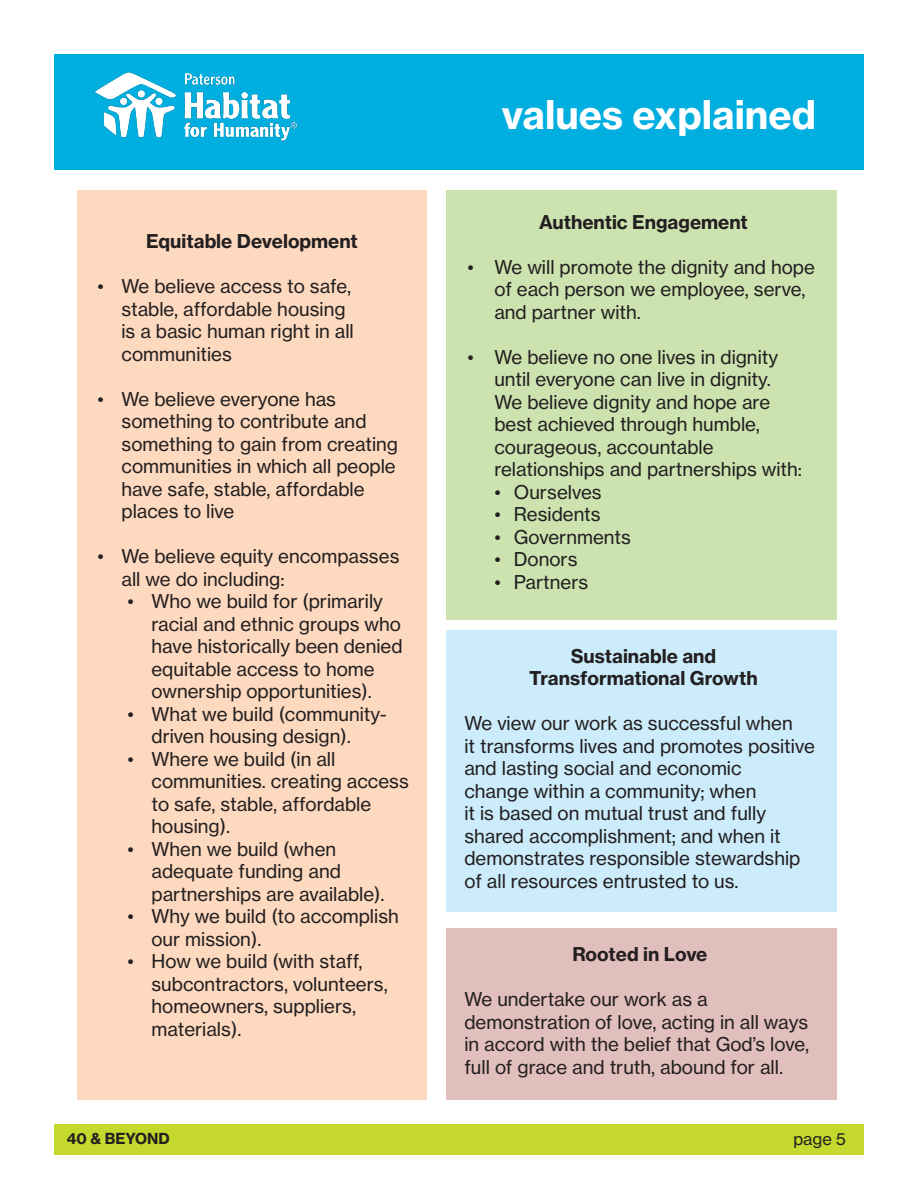
<style>
.page{position:relative;width:918px;height:1188px;background:#fff}
.page>*{position:absolute;margin:0;border:0;box-sizing:border-box;transform-origin:0 0}
.t1{font:39px "N Haas Grotesk TX Pro 75 Bd";color:#fff}
.t2{font:18.75px/22.5px "N Haas Grotesk TX Pro 55 Rg";color:#231f20}
.t3{font:18.75px "N Haas Grotesk TX Pro 75 Bd";color:#231f20}
.t4{font:16.5px "N Haas Grotesk TX Pro 55 Rg";color:#231f20}
.t5{font:15px "N Haas Grotesk TX Pro 75 Bd";color:#231f20}
</style>
<div class="page">
<div style="left:54px;top:54px;width:810px;height:115px;background:#00aedf"></div>
<img style="left:94px;top:72px;width:204px;height:69px">
<div style="left:54px;top:1124px;width:810px;height:31px;background:#c4d82d"></div>
<div style="left:446px;top:630px;width:391px;height:282px;background:#ccecfb"></div>
<div style="left:446px;top:929px;width:391px;height:171px;background:#e1bfbd"></div>
<div style="left:446px;top:190px;width:391px;height:429px;background:#cce3b0"></div>
<div style="left:77px;top:190px;width:350px;height:910px;background:#fdd9bf"></div>
<p class="t3" style="left:146px;top:230px;width:213px">Equitable Development</p>
<p class="t2" style="left:122px;top:275px;width:234px;text-indent:-24px">• We believe access to safe, stable, affordable housing is a basic human right in all communities</p>
<p class="t2" style="left:122px;top:388px;width:278px;text-indent:-24px">• We believe everyone has something to contribute and something to gain from creating communities in which all people have safe, stable, affordable places to live</p>
<p class="t2" style="left:122px;top:545px;width:280px;text-indent:-24px">• We believe equity encompasses all we do including:</p>
<p class="t2" style="left:152px;top:590px;width:253px;text-indent:-24px">• Who we build for (primarily racial and ethnic groups who have historically been denied equitable access to home ownership opportunities).</p>
<p class="t2" style="left:152px;top:703px;width:237px;text-indent:-24px">• What we build (community&shy;driven housing design).</p>
<p class="t2" style="left:152px;top:748px;width:259px;text-indent:-24px">• Where we build (in all communities. creating access to safe, stable, affordable housing).</p>
<p class="t2" style="left:152px;top:838px;width:235px;text-indent:-24px">• When we build (when adequate funding and partnerships are available).</p>
<p class="t2" style="left:152px;top:905px;width:249px;text-indent:-24px">• Why we build (to accomplish our mission).</p>
<p class="t2" style="left:152px;top:950px;width:238px;text-indent:-24px">• How we build (with staff, subcontractors, volunteers, homeowners, suppliers, materials).</p>
<p class="t5" style="left:67px;top:1129px;width:105px">40 &amp; BEYOND</p>
<p class="t1" style="left:502px;top:91px;width:316px">values explained</p>
<p class="t3" style="left:539px;top:210px;width:210px">Authentic Engagement</p>
<p class="t2" style="left:494px;top:255px;width:322px;text-indent:-27px">• We will promote the dignity and hope of each person we employee, serve, and partner with.</p>
<p class="t2" style="left:494px;top:345px;width:309px;text-indent:-27px">• We believe no one lives in dignity until everyone can live in dignity.<br>We believe dignity and hope are best achieved through humble, courageous, accountable relationships and partnerships with:</p>
<p class="t2" style="left:494px;top:480px;width:109px">• Ourselves</p>
<p class="t2" style="left:494px;top:503px;width:108px">• Residents</p>
<p class="t2" style="left:494px;top:525px;width:138px">• Governments</p>
<p class="t2" style="left:494px;top:548px;width:85px">• Donors</p>
<p class="t2" style="left:494px;top:570px;width:95px">• Partners</p>
<p class="t3" style="left:571px;top:644px;width:147px">Sustainable and</p>
<p class="t3" style="left:529px;top:667px;width:230px">Transformational Growth</p>
<p class="t2" style="left:464px;top:712px;width:352px">We view our work as successful when<br>it transforms lives and promotes positive and lasting social and economic<br>change within a community; when<br>it is based on mutual trust and fully shared accomplishment; and when it demonstrates responsible stewardship of all resources entrusted to us.</p>
<p class="t3" style="left:572px;top:943px;width:137px">Rooted in Love</p>
<p class="t2" style="left:464px;top:988px;width:346px">We undertake our work as a demonstration of love, acting in all ways in accord with the belief that God’s love, full of grace and truth, abound for all.</p>
<p class="t4" style="left:793px;top:1129px;width:54px">page 5</p>
</div>
